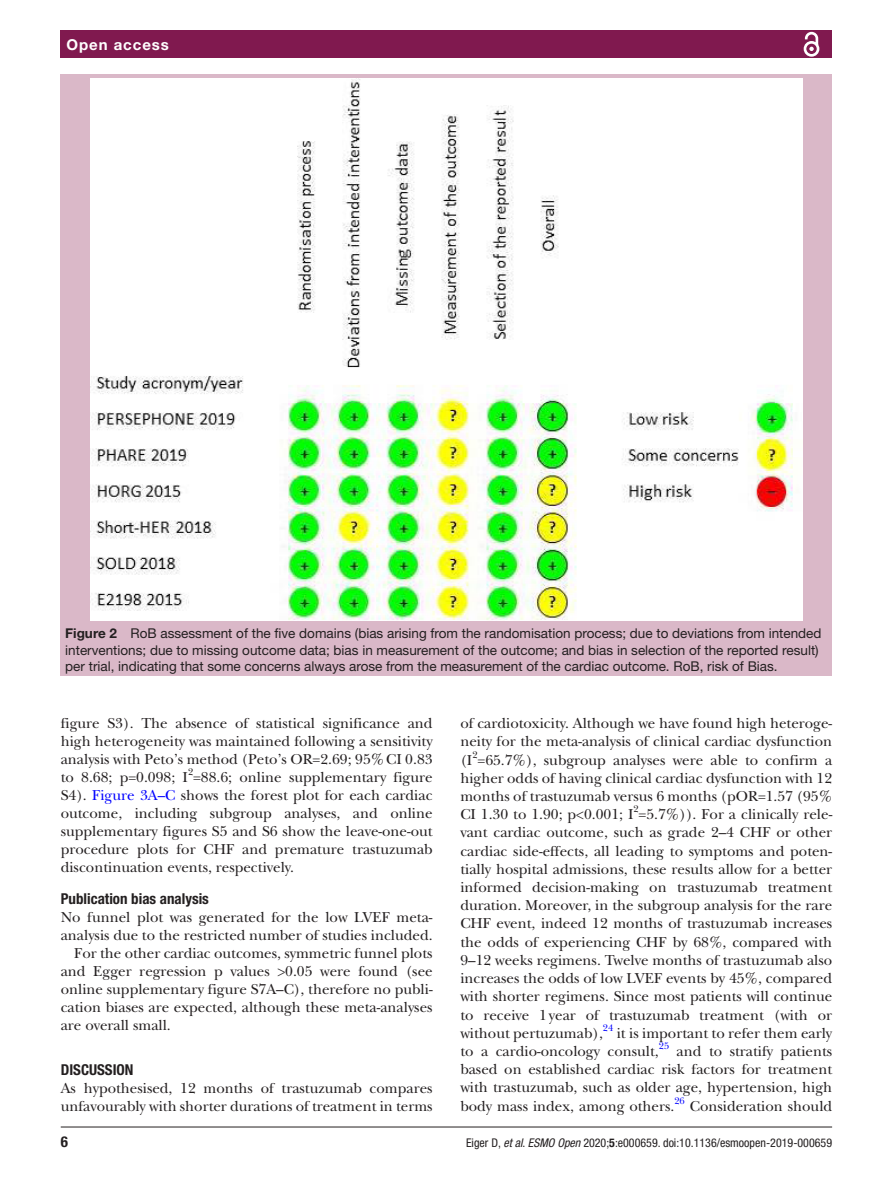
<style>
.page{position:relative;width:893px;height:1191px;background:#fff}
.page>*{position:absolute;margin:0;border:0;box-sizing:border-box;transform-origin:0 0}
.t1{font:15px/18.1px "New Baskerville";color:#231f20;text-align:justify}
.t2{font:700 condensed 15px "Helvetica Neue LT Std";color:#231f20}
.t3{font:700 15px "Helvetica Neue LT Std";letter-spacing:.065em;color:#fff}
.t4{font:13.5px/16.5px "Helvetica Neue LT Std";color:#231f20}
.t5{font:condensed 12px "Helvetica Neue LT Std";color:#231f20}
.t6{font:9.9px "New Baskerville";color:#231f20}
.t7{font:9.9px "New Baskerville";color:#00f}
.s1{font-weight:700}
.s2{color:#00f}
.s3{font-style:italic}
</style>
<div class="page">
<div style="left:61px;top:31px;width:771px;height:27px;background:#80194f"></div>
<hr style="left:61px;top:1126px;width:771px;height:1px;background:#231f20">
<svg style="left:803px;top:31px;width:17px;height:26px"></svg>
<div style="left:61px;top:74px;width:771px;height:601px;background:#dab8c8"></div>
<img style="left:90px;top:79px;width:713px;height:541px">
<p class="t3" style="left:66px;top:35px;width:104px">Open access</p>
<p class="t4" style="left:65px;top:625px;width:758px"><span class="s1">Figure 2</span> RoB assessment of the five domains (bias arising from the randomisation process; due to deviations from intended interventions; due to missing outcome data; bias in measurement of the outcome; and bias in selection of the reported result) per trial, indicating that some concerns always arose from the measurement of the cardiac outcome. RoB, risk of Bias.</p>
<p class="t1" style="left:61px;top:714px;width:373px">figure S3). The absence of statistical significance and high heterogeneity was maintained following a sensitivity analysis with Peto’s method (Peto’s OR=2.69; 95%CI 0.83 to 8.68; p=0.098; I =88.6; online supplementary figure</p>
<p class="t6" style="left:188px;top:766px;width:7px">2</p>
<p class="t1" style="left:61px;top:786px;width:373px">S4). <span class="s2">Figure 3A–C</span> shows the forest plot for each cardiac outcome, including subgroup analyses, and online supplementary figures S5 and S6 show the leave-one-out procedure plots for CHF and premature trastuzumab discontinuation events, respectively.</p>
<p class="t2" style="left:61px;top:889px;width:150px">Publication bias analysis</p>
<p class="t1" style="left:61px;top:907px;width:373px">No funnel plot was generated for the low LVEF meta-</p>
<p class="t1" style="left:61px;top:925px;width:373px">analysis due to the restricted number of studies included.</p>
<p class="t1" style="left:74px;top:943px;width:360px">For the other cardiac outcomes, symmetric funnel plots</p>
<p class="t1" style="left:61px;top:961px;width:373px">and Egger regression p values &gt;0.05 were found (see</p>
<p class="t1" style="left:61px;top:979px;width:373px">online supplementary figure S7A–C), therefore no publi-</p>
<p class="t1" style="left:61px;top:997px;width:373px">cation biases are expected, although these meta-analyses</p>
<p class="t1" style="left:61px;top:1015px;width:112px">are overall small.</p>
<p class="t2" style="left:61px;top:1060px;width:74px">Discussion</p>
<p class="t1" style="left:61px;top:1079px;width:373px">As hypothesised, 12 months of trastuzumab compares unfavourably with shorter durations of treatment in terms</p>
<p class="t1" style="left:460px;top:714px;width:373px">of cardiotoxicity. Although we have found high heteroge&shy;neity for the meta-analysis of clinical cardiac dysfunction (I =65.7%), subgroup analyses were able to confirm a</p>
<p class="t6" style="left:472px;top:749px;width:7px">2</p>
<p class="t1" style="left:460px;top:769px;width:373px">higher odds of having clinical cardiac dysfunction with 12 months of trastuzumab versus 6 months (pOR=1.57 (95% CI 1.30 to 1.90; p&lt;0.001; I =5.7%)). For a clinically rele-</p>
<p class="t6" style="left:633px;top:803px;width:7px">2</p>
<p class="t1" style="left:460px;top:823px;width:373px">vant cardiac outcome, such as grade 2–4 CHF or other cardiac side-effects, all leading to symptoms and poten&shy;tially hospital admissions, these results allow for a better informed decision-making on trastuzumab treatment duration. Moreover, in the subgroup analysis for the rare CHF event, indeed 12 months of trastuzumab increases the odds of experiencing CHF by 68%, compared with 9–12 weeks regimens. Twelve months of trastuzumab also increases the odds of low LVEF events by 45%, compared with shorter regimens. Since most patients will continue to receive 1year of trastuzumab treatment (with or without pertuzumab),<sup>24</sup> it is important to refer them early to a cardio-oncology consult,</p>
<p class="t7" style="left:659px;top:1040px;width:12px">25</p>
<p class="t1" style="left:460px;top:1042px;width:373px;text-indent:216px">and to stratify patients based on established cardiac risk factors for treatment with trastuzumab, such as older age, hypertension, high body mass index, among others.<sup>26</sup> Consideration should</p>
<p class="t2" style="left:61px;top:1132px;width:9px">6</p>
<p class="t5" style="left:466px;top:1135px;width:368px">Eiger D, <span class="s3">et al</span>. <span class="s3">ESMO Open</span> 2020;<span class="s1">5</span>:e000659. doi:10.1136/esmoopen-2019-000659</p>
</div>
